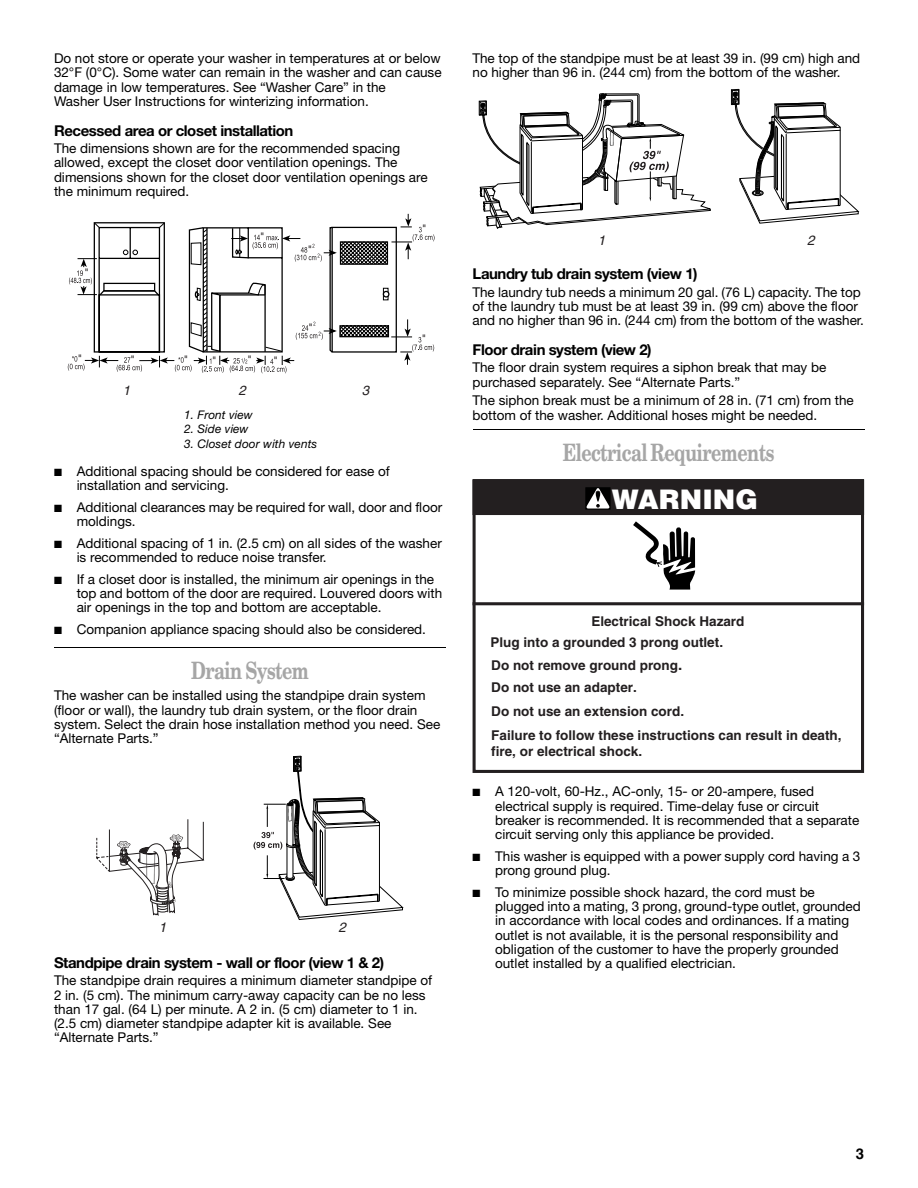
<style>
.page{position:relative;width:918px;height:1188px;background:#fff}
.page>*{position:absolute;margin:0;border:0;box-sizing:border-box;transform-origin:0 0}
.t1{font:900 27px "Helvetica";color:#fff}
.t2{font:700 24px "New Century Schlbk";letter-spacing:-.035em;color:#a6a6a6;scale:.74 1}
.t3{font:700 15px "Helvetica Neue";letter-spacing:-.03em;color:#000}
.t4{font:700 15px "Helvetica";color:#000}
.t5{font:13.5px/14.2px "Helvetica Neue";letter-spacing:-.005em;color:#000}
.t6{font:700 13.5px/21.3px "Helvetica";color:#231f20}
.t7{font:italic 13.5px "Helvetica";color:#231f20}
.t8{font:italic 13.2px "Helvetica";color:#231f20}
.t9{font:italic 11.85px "Helvetica Neue";letter-spacing:.005em;color:#000}
.t10{font:10.5px "Helvetica";color:#231f20}
.s1{font-size:15px}
</style>
<div class="page">
<hr style="left:55px;top:647px;width:391px;height:1px;background:#000">
<hr style="left:474px;top:429px;width:390px;height:1px;background:#000">
<svg style="left:68px;top:214px;width:367px;height:159px"></svg>
<svg style="left:96px;top:819px;width:109px;height:96px"></svg>
<svg style="left:254px;top:756px;width:150px;height:164px"></svg>
<svg style="left:731px;top:89px;width:128px;height:135px"></svg>
<svg style="left:479px;top:93px;width:232px;height:136px"></svg>
<div style="left:473px;top:479px;width:391px;height:36px;background:#231f20"></div>
<svg style="left:633px;top:521px;width:62px;height:69px"></svg>
<div style="left:473px;top:480px;width:391px;height:293px;border:3px solid #231f20"></div>
<hr style="left:473px;top:602px;width:391px;height:3px;background:#231f20">
<svg style="left:585px;top:487px;width:26px;height:23px"></svg>
<p class="t5" style="left:54px;top:53px;width:389px">Do not store or operate your washer in temperatures at or below 32°F (0°C). Some water can remain in the washer and can cause damage in low temperatures. See “Washer Care” in the<br>Washer User Instructions for winterizing information.</p>
<p class="t3" style="left:54px;top:125px;width:241px">Recessed area or closet installation</p>
<p class="t5" style="left:54px;top:143px;width:375px">The dimensions shown are for the recommended spacing allowed, except the closet door ventilation openings. The dimensions shown for the closet door ventilation openings are the minimum required.</p>
<p class="t10" style="left:85px;top:268px;width:5px">"</p>
<p class="t10" style="left:78px;top:354px;width:5px">"</p>
<p class="t10" style="left:261px;top:233px;width:5px">"</p>
<p class="t10" style="left:131px;top:355px;width:5px">"</p>
<p class="t10" style="left:184px;top:355px;width:5px">"</p>
<p class="t10" style="left:213px;top:356px;width:5px">"</p>
<p class="t10" style="left:248px;top:356px;width:5px">"</p>
<p class="t10" style="left:274px;top:357px;width:5px">"</p>
<p class="t10" style="left:308px;top:245px;width:5px">"</p>
<p class="t10" style="left:309px;top:323px;width:5px">"</p>
<p class="t8" style="left:123px;top:386px;width:11px">1</p>
<p class="t8" style="left:239px;top:386px;width:11px">2</p>
<p class="t8" style="left:362px;top:386px;width:11px">3</p>
<p class="t9" style="left:184px;top:410px;width:70px">1. Front view</p>
<p class="t9" style="left:184px;top:425px;width:66px">2. Side view</p>
<p class="t9" style="left:184px;top:440px;width:134px">3. Closet door with vents</p>
<p class="t10" style="left:422px;top:225px;width:5px">"</p>
<p class="t10" style="left:422px;top:335px;width:5px">"</p>
<p class="t5" style="left:77px;top:465px;width:315px;text-indent:-23px">■ Additional spacing should be considered for ease of installation and servicing.</p>
<p class="t5" style="left:77px;top:501px;width:367px;text-indent:-23px">■ Additional clearances may be required for wall, door and floor moldings.</p>
<p class="t5" style="left:77px;top:537px;width:367px;text-indent:-23px">■ Additional spacing of 1 in. (2.5 cm) on all sides of the washer is recommended to reduce noise transfer.</p>
<p class="t5" style="left:77px;top:573px;width:367px;text-indent:-23px">■ If a closet door is installed, the minimum air openings in the top and bottom of the door are required. Louvered doors with air openings in the top and bottom are acceptable.</p>
<p class="t5" style="left:54px;top:623px;width:374px">■ Companion appliance spacing should also be considered.</p>
<h2 class="t2" style="left:191px;top:661px;width:161px">Drain System</h2>
<p class="t5" style="left:54px;top:690px;width:388px">The washer can be installed using the standpipe drain system (floor or wall), the laundry tub drain system, or the floor drain system. Select the drain hose installation method you need. See “Alternate Parts.”</p>
<p class="t7" style="left:159px;top:923px;width:12px">1</p>
<p class="t7" style="left:339px;top:923px;width:12px">2</p>
<p class="t3" style="left:54px;top:957px;width:332px">Standpipe drain system - wall or floor (view 1 &amp; 2)</p>
<p class="t5" style="left:54px;top:975px;width:379px">The standpipe drain requires a minimum diameter standpipe of 2 in. (5 cm). The minimum carry-away capacity can be no less than 17 gal. (64 L) per minute. A 2 in. (5 cm) diameter to 1 in. (2.5 cm) diameter standpipe adapter kit is available. See “Alternate Parts.”</p>
<p class="t5" style="left:473px;top:53px;width:389px">The top of the standpipe must be at least 39 in. (99 cm) high and no higher than 96 in. (244 cm) from the bottom of the washer.</p>
<p class="t7" style="left:598px;top:235px;width:12px">1</p>
<p class="t7" style="left:807px;top:235px;width:12px">2</p>
<p class="t3" style="left:473px;top:269px;width:227px">Laundry tub drain system (view 1)</p>
<p class="t5" style="left:473px;top:286px;width:393px">The laundry tub needs a minimum 20 gal. (76 L) capacity. The top of the laundry tub must be at least 39 in. (99 cm) above the floor and no higher than 96 in. (244 cm) from the bottom of the washer.</p>
<p class="t3" style="left:473px;top:345px;width:181px">Floor drain system (view 2)</p>
<p class="t5" style="left:473px;top:362px;width:355px">The floor drain system requires a siphon break that may be purchased separately. See “Alternate Parts.”</p>
<p class="t5" style="left:473px;top:395px;width:383px">The siphon break must be a minimum of 28 in. (71 cm) from the bottom of the washer. Additional hoses might be needed.</p>
<h2 class="t2" style="left:563px;top:444px;width:287px">Electrical Requirements</h2>
<h1 class="t1" style="left:612px;top:489px;width:148px">WARNING</h1>
<p class="t6" style="left:491px;top:612px;width:255px;text-indent:101px">Electrical Shock Hazard<br>Plug into a grounded 3 prong outlet.</p>
<p class="t6" style="left:491px;top:656px;width:192px">Do not remove ground prong<span class="s1">.</span></p>
<p class="t6" style="left:491px;top:678px;width:147px">Do not use an adapter.</p>
<p class="t6" style="left:491px;top:702px;width:194px">Do not use an extension cord.</p>
<p class="t6" style="left:491px;top:728px;width:352px;line-height:16.5px">Failure to follow these instructions can result in death, fire, or electrical shock.</p>
<p class="t5" style="left:495px;top:786px;width:366px;text-indent:-23px">■ A 120-volt, 60-Hz., AC-only, 15- or 20-ampere, fused electrical supply is required. Time-delay fuse or circuit breaker is recommended. It is recommended that a separate circuit serving only this appliance be provided.</p>
<p class="t5" style="left:495px;top:850px;width:367px;text-indent:-23px">■ This washer is equipped with a power supply cord having a 3 prong ground plug.</p>
<p class="t5" style="left:495px;top:886px;width:367px;text-indent:-23px">■ To minimize possible shock hazard, the cord must be plugged into a mating, 3 prong, ground-type outlet, grounded in accordance with local codes and ordinances. If a mating outlet is not available, it is the personal responsibility and obligation of the customer to have the properly grounded outlet installed by a qualified electrician.</p>
<p class="t4" style="left:856px;top:1148px;width:10px">3</p>
</div>
